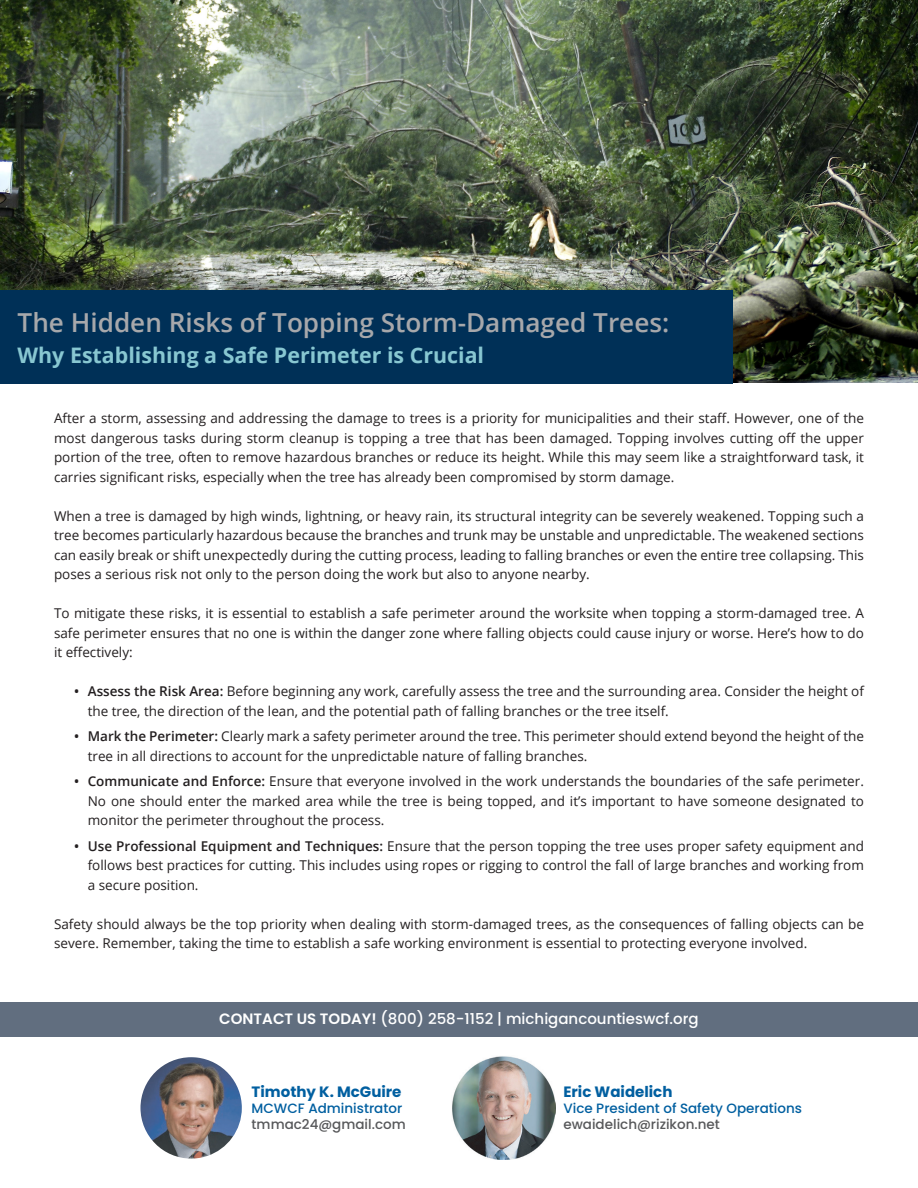
<style>
.page{position:relative;width:918px;height:1188px;background:#fff}
.page>*{position:absolute;margin:0;border:0;box-sizing:border-box;transform-origin:0 0}
.t1{font:600 26.1px "Open Sans";color:#a7a8ab}
.t2{font:700 21.45px "Open Sans";color:#88c7d1}
.t3{font:500 15px "Poppins";color:#fff}
.t4{font:700 15px "Poppins";color:#015fa0}
.t5{font:13.5px/19.5px "Open Sans";color:#231f20;text-align:justify}
.t6{font:500 13.5px "Poppins";color:#015fa0}
.t7{font:500 13.5px "Poppins";color:#57585a}
.s1{font-weight:600}
</style>
<div class="page">
<img style="left:0;top:0;width:918px;height:383px">
<div style="left:0;top:1002px;width:918px;height:35px;background:#616e7f"></div>
<img style="left:140px;top:1108px;width:60px;height:51px">
<img style="left:452px;top:1056px;width:103px;height:104px">
<div style="left:0;top:290px;width:732px;height:94px;background:#003057"></div>
<p class="t1" style="left:18px;top:305px;width:653px">The Hidden Risks of Topping Storm-Damaged Trees:</p>
<p class="t2" style="left:18px;top:340px;width:468px">Why Establishing a Safe Perimeter is Crucial</p>
<p class="t5" style="left:54px;top:408px;width:812px">After a storm, assessing and addressing the damage to trees is a priority for municipalities and their staff. However, one of the most dangerous tasks during storm cleanup is topping a tree that has been damaged. Topping involves cutting off the upper portion of the tree, often to remove hazardous branches or reduce its height. While this may seem like a straightforward task, it carries significant risks, especially when the tree has already been compromised by storm damage.</p>
<p class="t5" style="left:54px;top:506px;width:812px">When a tree is damaged by high winds, lightning, or heavy rain, its structural integrity can be severely weakened. Topping such a tree becomes particularly hazardous because the branches and trunk may be unstable and unpredictable. The weakened sections can easily break or shift unexpectedly during the cutting process, leading to falling branches or even the entire tree collapsing. This poses a serious risk not only to the person doing the work but also to anyone nearby.</p>
<p class="t5" style="left:54px;top:603px;width:812px">To mitigate these risks, it is essential to establish a safe perimeter around the worksite when topping a storm-damaged tree. A safe perimeter ensures that no one is within the danger zone where falling objects could cause injury or worse. Here’s how to do it effectively:</p>
<p class="t5" style="left:88px;top:681px;width:778px;text-indent:-14px"><span class="s1">• Assess the Risk Area:</span> Before beginning any work, carefully assess the tree and the surrounding area. Consider the height of the tree, the direction of the lean, and the potential path of falling branches or the tree itself.</p>
<p class="t5" style="left:88px;top:726px;width:778px;text-indent:-14px"><span class="s1">• Mark the Perimeter:</span> Clearly mark a safety perimeter around the tree. This perimeter should extend beyond the height of the tree in all directions to account for the unpredictable nature of falling branches.</p>
<p class="t5" style="left:88px;top:771px;width:778px;text-indent:-14px"><span class="s1">• Communicate and Enforce:</span> Ensure that everyone involved in the work understands the boundaries of the safe perimeter.<br>No one should enter the marked area while the tree is being topped, and it’s important to have someone designated to monitor the perimeter throughout the process.</p>
<p class="t5" style="left:88px;top:836px;width:778px;text-indent:-14px"><span class="s1">• Use Professional Equipment and Techniques:</span> Ensure that the person topping the tree uses proper safety equipment and follows best practices for cutting. This includes using ropes or rigging to control the fall of large branches and working from a secure position.</p>
<p class="t5" style="left:54px;top:914px;width:811px">Safety should always be the top priority when dealing with storm-damaged trees, as the consequences of falling objects can be severe. Remember, taking the time to establish a safe working environment is essential to protecting everyone involved.</p>
<p class="t3" style="left:219px;top:1011px;width:481px"><span class="s1">CONTACT US TODAY!</span> (800) 258-1152 | michigancountieswcf.org</p>
<p class="t4" style="left:252px;top:1083px;width:151px">Timothy K. McGuire</p>
<p class="t6" style="left:252px;top:1100px;width:152px">MCWCF Administrator</p>
<p class="t7" style="left:252px;top:1116px;width:156px">tmmac24@gmail.com</p>
<p class="t4" style="left:563px;top:1083px;width:111px">Eric Waidelich</p>
<p class="t6" style="left:563px;top:1100px;width:240px">Vice President of Safety Operations</p>
<p class="t7" style="left:563px;top:1116px;width:158px">ewaidelich@rizikon.net</p>
</div>
